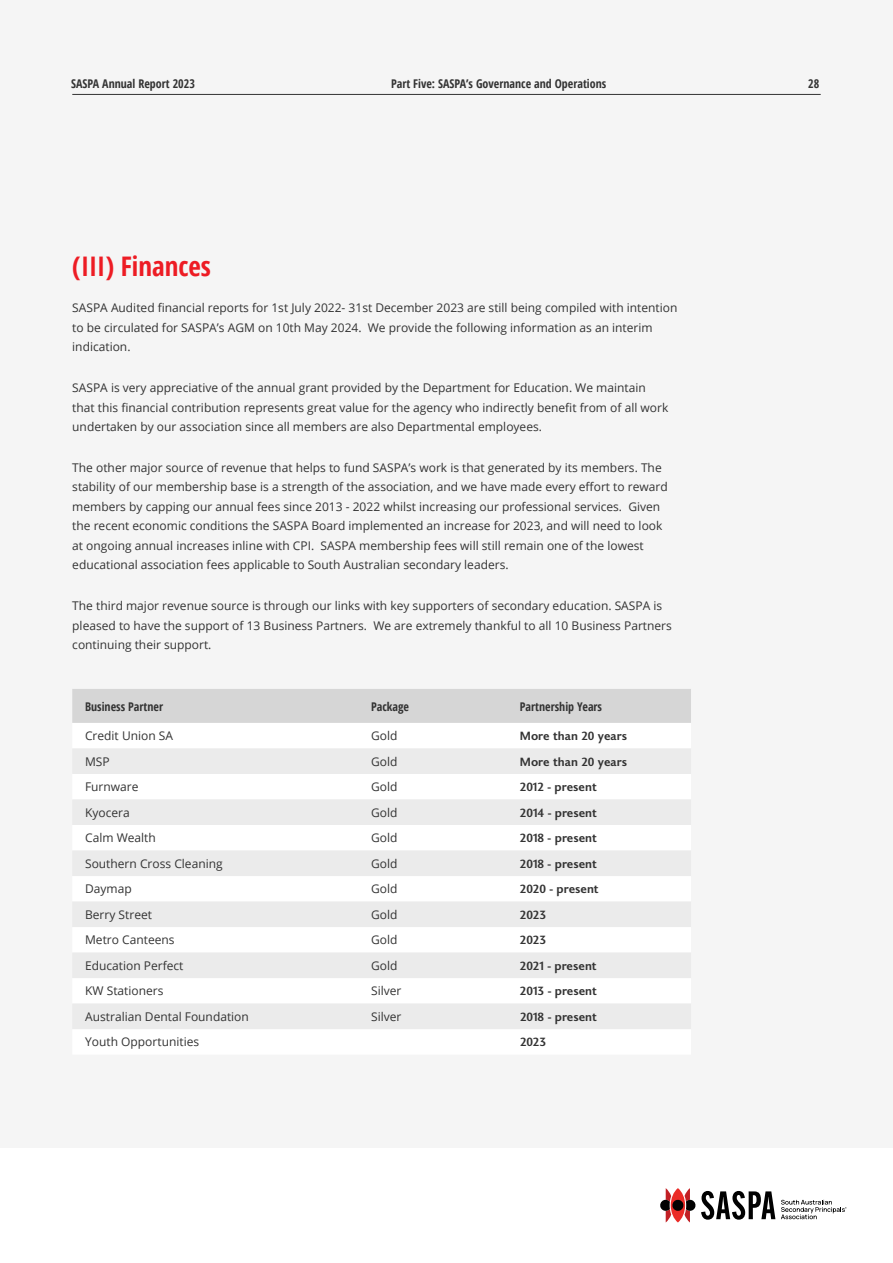
<style>
.page{position:relative;width:893px;height:1263px;background:#fff}
.page>*{position:absolute;margin:0;border:0;box-sizing:border-box;transform-origin:0 0}
.t1{font:700 condensed 27px "Open Sans";color:#ed1c24}
.t2{font:12px/19.5px "Open Sans";color:#333}
.t3{font:700 12px "Joanna Sans Nova";color:#333}
.t4{font:700 condensed 12px "Open Sans";color:#333}
</style>
<div class="page">
<div style="left:0;top:0;width:893px;height:1148px;background:#f5f5f5"></div>
<hr style="left:72px;top:94px;width:749px;height:1px;background:#333">
<svg style="left:660px;top:1188px;width:115px;height:34px"></svg>
<svg style="left:781px;top:1200px;width:65px;height:19px"></svg>
<div style="left:72px;top:689px;width:619px;height:34px;background:#d6d6d6"></div>
<p class="t4" style="left:71px;top:75px;width:125px">SASPA Annual Report 2023</p>
<p class="t4" style="left:391px;top:75px;width:217px">Part Five: SASPA’s Governance and Operations</p>
<p class="t4" style="left:808px;top:75px;width:13px">28</p>
<h1 class="t1" style="left:72px;top:247px;width:140px">(III) Finances</h1>
<p class="t2" style="left:72px;top:298px;width:607px">SASPA Audited financial reports for 1st July 2022- 31st December 2023 are still being compiled with intention to be circulated for SASPA’s AGM on 10th May 2024. We provide the following information as an interim indication.</p>
<p class="t2" style="left:72px;top:378px;width:598px">SASPA is very appreciative of the annual grant provided by the Department for Education. We maintain that this financial contribution represents great value for the agency who indirectly benefit from of all work undertaken by our association since all members are also Departmental employees.</p>
<p class="t2" style="left:72px;top:457px;width:597px">The other major source of revenue that helps to fund SASPA’s work is that generated by its members. The stability of our membership base is a strength of the association, and we have made every effort to reward members by capping our annual fees since 2013 - 2022 whilst increasing our professional services. Given the recent economic conditions the SASPA Board implemented an increase for 2023, and will need to look at ongoing annual increases inline with CPI. SASPA membership fees will still remain one of the lowest educational association fees applicable to South Australian secondary leaders.</p>
<p class="t2" style="left:72px;top:596px;width:601px">The third major revenue source is through our links with key supporters of secondary education. SASPA is pleased to have the support of 13 Business Partners. We are extremely thankful to all 10 Business Partners continuing their support.</p>
<p class="t4" style="left:85px;top:698px;width:80px">Business Partner</p>
<p class="t4" style="left:371px;top:698px;width:40px">Package</p>
<p class="t4" style="left:520px;top:698px;width:84px">Partnership Years</p>
<p class="t2" style="left:85px;top:726px;width:90px">Credit Union SA</p>
<p class="t2" style="left:371px;top:726px;width:28px">Gold</p>
<p class="t3" style="left:520px;top:727px;width:109px">More than 20 years</p>
<p class="t2" style="left:85px;top:751px;width:26px">MSP</p>
<p class="t2" style="left:371px;top:751px;width:28px">Gold</p>
<p class="t3" style="left:520px;top:753px;width:109px">More than 20 years</p>
<p class="t2" style="left:85px;top:777px;width:55px">Furnware</p>
<p class="t2" style="left:371px;top:777px;width:28px">Gold</p>
<p class="t3" style="left:520px;top:778px;width:78px">2012 - present</p>
<p class="t2" style="left:85px;top:802px;width:46px">Kyocera</p>
<p class="t2" style="left:371px;top:802px;width:28px">Gold</p>
<p class="t3" style="left:520px;top:804px;width:79px">2014 - present</p>
<p class="t2" style="left:85px;top:828px;width:72px">Calm Wealth</p>
<p class="t2" style="left:371px;top:828px;width:28px">Gold</p>
<p class="t3" style="left:520px;top:829px;width:79px">2018 - present</p>
<p class="t2" style="left:85px;top:853px;width:139px">Southern Cross Cleaning</p>
<p class="t2" style="left:371px;top:853px;width:28px">Gold</p>
<p class="t3" style="left:520px;top:855px;width:79px">2018 - present</p>
<p class="t2" style="left:85px;top:879px;width:48px">Daymap</p>
<p class="t2" style="left:371px;top:879px;width:28px">Gold</p>
<p class="t3" style="left:520px;top:880px;width:80px">2020 - present</p>
<p class="t2" style="left:85px;top:904px;width:68px">Berry Street</p>
<p class="t2" style="left:371px;top:904px;width:28px">Gold</p>
<p class="t3" style="left:520px;top:906px;width:28px">2023</p>
<p class="t2" style="left:85px;top:930px;width:91px">Metro Canteens</p>
<p class="t2" style="left:371px;top:930px;width:28px">Gold</p>
<p class="t3" style="left:520px;top:931px;width:28px">2023</p>
<p class="t2" style="left:85px;top:955px;width:100px">Education Perfect</p>
<p class="t2" style="left:371px;top:955px;width:28px">Gold</p>
<p class="t3" style="left:520px;top:957px;width:78px">2021 - present</p>
<p class="t2" style="left:85px;top:981px;width:80px">KW Stationers</p>
<p class="t2" style="left:371px;top:981px;width:32px">Silver</p>
<p class="t3" style="left:520px;top:982px;width:79px">2013 - present</p>
<p class="t2" style="left:85px;top:1006px;width:165px">Australian Dental Foundation</p>
<p class="t2" style="left:371px;top:1006px;width:32px">Silver</p>
<p class="t3" style="left:520px;top:1008px;width:79px">2018 - present</p>
<p class="t2" style="left:85px;top:1032px;width:115px">Youth Opportunities</p>
<p class="t3" style="left:520px;top:1033px;width:28px">2023</p>
</div>
